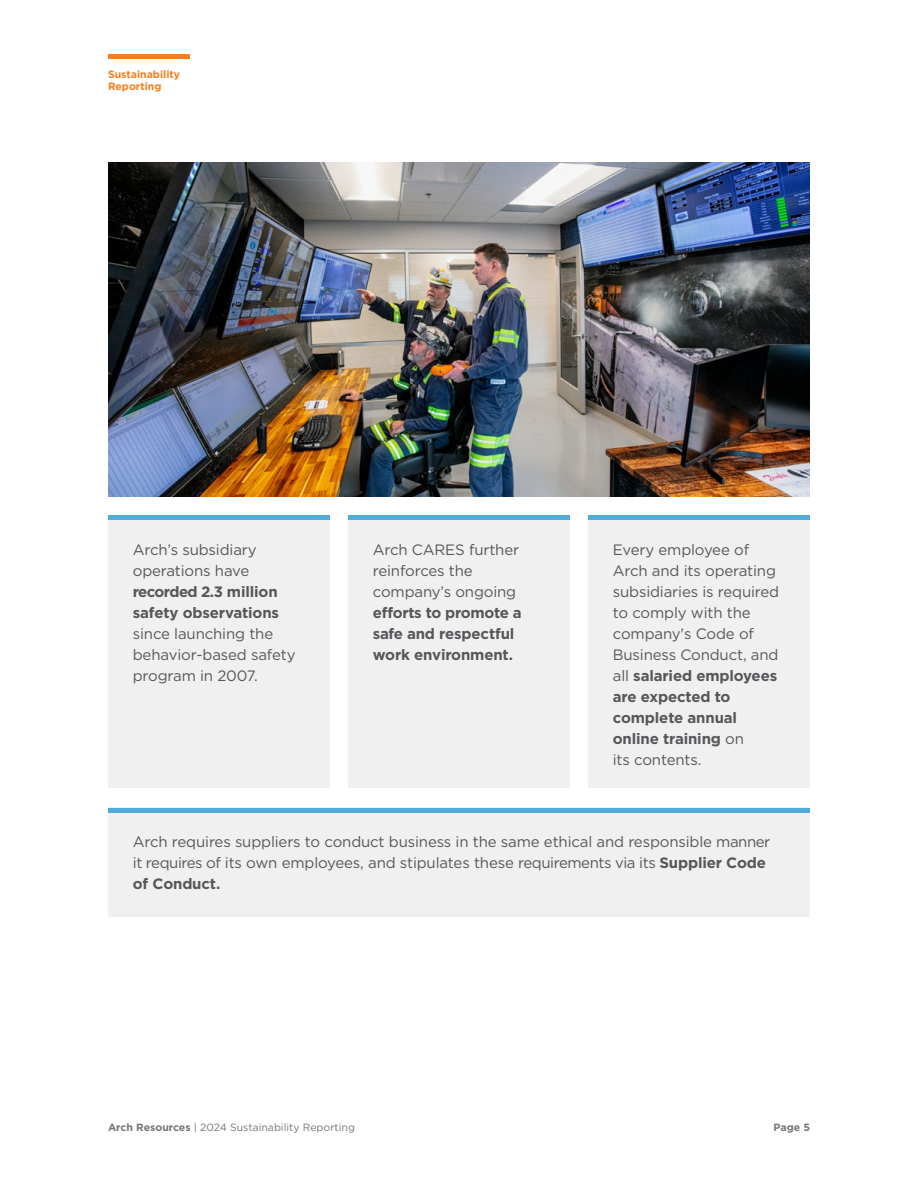
<style>
.page{position:relative;width:918px;height:1188px;background:#fff}
.page>*{position:absolute;margin:0;border:0;box-sizing:border-box;transform-origin:0 0}
.t1{font:15px/21px "Gotham";letter-spacing:-.01em;color:#55575a}
.t2{font:700 15px/21px "Gotham";letter-spacing:-.01em;color:#55575a}
.t3{font:10.5px "Gotham";color:#757679}
.t4{font:700 10.5px/12px "Gotham";color:#f57f20}
.t5{font:700 10.5px "Gotham";color:#757679}
.s1{font-weight:700}
</style>
<div class="page">
<hr style="left:108px;top:54px;width:82px;height:4px;background:#f57f20">
<div style="left:108px;top:808px;width:702px;height:109px;background:#f1f0f0"></div>
<div style="left:108px;top:516px;width:222px;height:272px;background:#f1f0f0"></div>
<hr style="left:108px;top:808px;width:702px;height:4px;background:#4fabda">
<hr style="left:108px;top:516px;width:222px;height:4px;background:#4fabda">
<div style="left:348px;top:516px;width:222px;height:272px;background:#f1f0f0"></div>
<hr style="left:348px;top:516px;width:222px;height:4px;background:#4fabda">
<div style="left:588px;top:516px;width:222px;height:272px;background:#f1f0f0"></div>
<hr style="left:588px;top:516px;width:222px;height:4px;background:#4fabda">
<img style="left:108px;top:162px;width:702px;height:335px">
<p class="t4" style="left:108px;top:68px;width:74px">Sustainability<br>Reporting</p>
<p class="t1" style="left:133px;top:538px;width:125px">Arch’s subsidiary operations have</p>
<p class="t2" style="left:133px;top:581px;width:148px">recorded 2.3 million safety observations</p>
<p class="t1" style="left:133px;top:622px;width:164px">since launching the behavior-based safety program in 2007.</p>
<p class="t1" style="left:373px;top:538px;width:148px">Arch CARES further reinforces the company’s ongoing</p>
<p class="t2" style="left:373px;top:602px;width:150px">efforts to promote a safe and respectful work environment.</p>
<p class="t1" style="left:613px;top:538px;width:168px">Every employee of<br>Arch and its operating subsidiaries is required to comply with the company's Code of<br>Business Conduct, and all <span class="s1">salaried employees are expected to complete annual online training</span> on<br>its contents.</p>
<p class="t1" style="left:133px;top:831px;width:639px">Arch requires suppliers to conduct business in the same ethical and responsible manner it requires of its own employees, and stipulates these requirements via its <span class="s1">Supplier Code of Conduct.</span></p>
<p class="t3" style="left:108px;top:1121px;width:249px"><span class="s1">Arch Resources</span> | 2024 Sustainability Reporting</p>
<p class="t5" style="left:774px;top:1120px;width:38px">Page 5</p>
</div>
